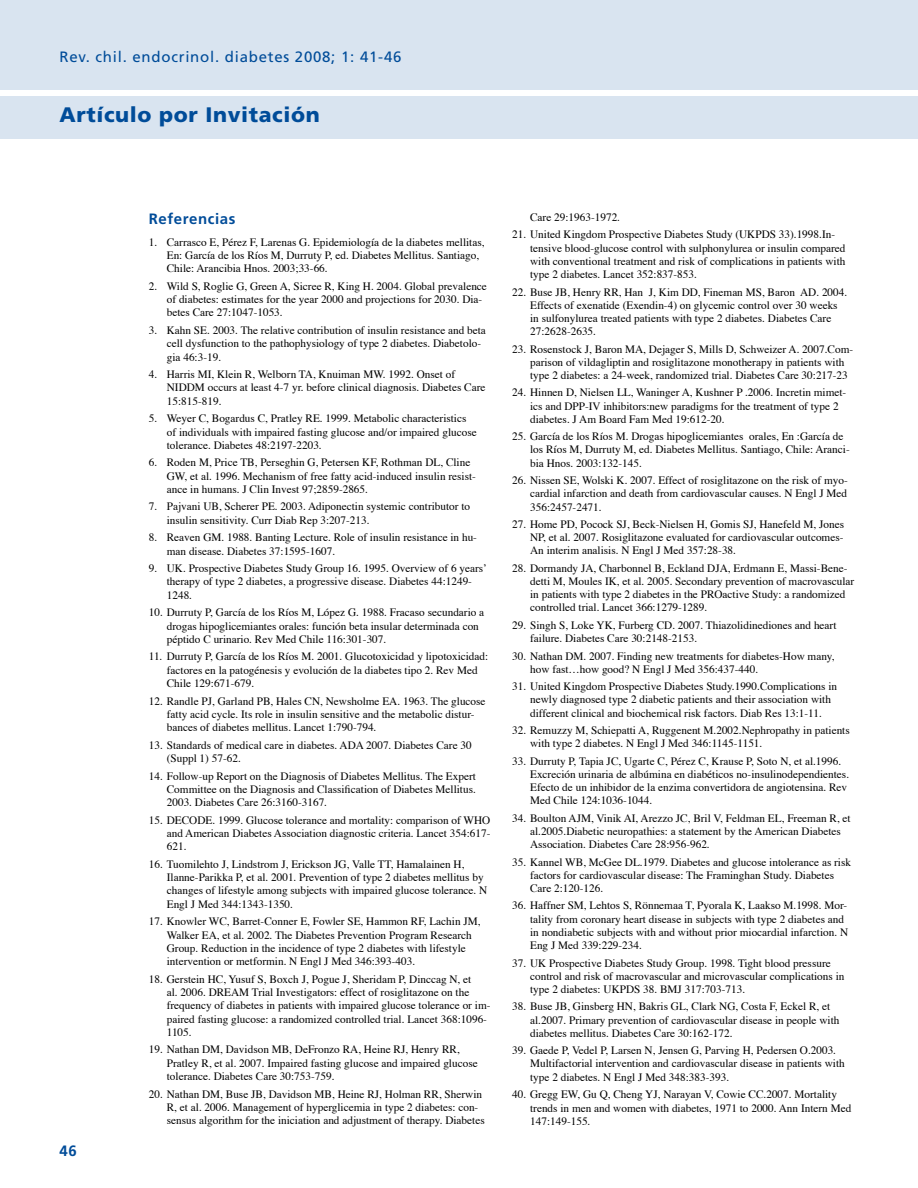
<style>
.page{position:relative;width:918px;height:1188px;background:#fff}
.page>*{position:absolute;margin:0;border:0;box-sizing:border-box;transform-origin:0 0}
.t1{font:900 21px "Frutiger";letter-spacing:.03em;color:#004c99}
.t2{font:15px "Frutiger";letter-spacing:.05em;color:#004c99}
.t3{font:700 15px "Frutiger";letter-spacing:.04em;color:#004c99}
.t4{font:11.25px/13.4px "Times";color:#000}
</style>
<div class="page">
<div style="left:0;top:96px;width:918px;height:42px;background:#d9e4f0"></div>
<div style="left:0;top:0;width:918px;height:90px;background:#d9e4f0"></div>
<h2 class="t2" style="left:60px;top:48px;width:343px">Rev. chil. endocrinol. diabetes 2008; 1: 41-46</h2>
<h1 class="t1" style="left:60px;top:102px;width:262px">Artículo por Invitación</h1>
<h2 class="t3" style="left:60px;top:1142px;width:19px">46</h2>
<h2 class="t3" style="left:149px;top:210px;width:88px">Referencias</h2>
<p class="t4" style="left:167px;top:234px;width:319px;text-indent:-18px">1. Carrasco E, Pérez F, Larenas G. Epidemiología de la diabetes mellitas,<br>En: García de los Ríos M, Durruty P, ed. Diabetes Mellitus. Santiago,<br>Chile: Arancibia Hnos. 2003;33-66.</p>
<p class="t4" style="left:167px;top:278px;width:322px;text-indent:-18px">2. Wild S, Roglie G, Green A, Sicree R, King H. 2004. Global prevalence of diabetes: estimates for the year 2000 and projections for 2030. Dia&shy;betes Care 27:1047-1053.</p>
<p class="t4" style="left:167px;top:323px;width:321px;text-indent:-18px">3. Kahn SE. 2003. The relative contribution of insulin resistance and beta cell dysfunction to the pathophysiology of type 2 diabetes. Diabetolo&shy;gia 46:3-19.</p>
<p class="t4" style="left:167px;top:367px;width:320px;text-indent:-18px">4. Harris MI, Klein R, Welborn TA, Knuiman MW. 1992. Onset of<br>NIDDM occurs at least 4-7 yr. before clinical diagnosis. Diabetes Care<br>15:815-819.</p>
<p class="t4" style="left:167px;top:411px;width:311px;text-indent:-18px">5. Weyer C, Bogardus C, Pratley RE. 1999. Metabolic characteristics of individuals with impaired fasting glucose and/or impaired glucose tolerance. Diabetes 48:2197-2203.</p>
<p class="t4" style="left:167px;top:455px;width:311px;text-indent:-18px">6. Roden M, Price TB, Perseghin G, Petersen KF, Rothman DL, Cline<br>GW, et al. 1996. Mechanism of free fatty acid-induced insulin resist&shy;ance in humans. J Clin Invest 97;2859-2865.</p>
<p class="t4" style="left:167px;top:499px;width:305px;text-indent:-18px">7. Pajvani UB, Scherer PE. 2003. Adiponectin systemic contributor to insulin sensitivity. Curr Diab Rep 3:207-213.</p>
<p class="t4" style="left:167px;top:530px;width:312px;text-indent:-18px">8. Reaven GM. 1988. Banting Lecture. Role of insulin resistance in hu&shy;man disease. Diabetes 37:1595-1607.</p>
<p class="t4" style="left:167px;top:561px;width:322px;text-indent:-18px">9. UK. Prospective Diabetes Study Group 16. 1995. Overview of 6 years’ therapy of type 2 diabetes, a progressive disease. Diabetes 44:1249-<br>1248.</p>
<p class="t4" style="left:167px;top:605px;width:319px;text-indent:-18px">10. Durruty P, García de los Ríos M, López G. 1988. Fracaso secundario a drogas hipoglicemiantes orales: función beta insular determinada con péptido C urinario. Rev Med Chile 116:301-307.</p>
<p class="t4" style="left:167px;top:649px;width:323px;text-indent:-18px">11. Durruty P, García de los Ríos M. 2001. Glucotoxicidad y lipotoxicidad: factores en la patogénesis y evolución de la diabetes tipo 2. Rev Med<br>Chile 129:671-679.</p>
<p class="t4" style="left:167px;top:693px;width:320px;text-indent:-18px">12. Randle PJ, Garland PB, Hales CN, Newsholme EA. 1963. The glucose fatty acid cycle. Its role in insulin sensitive and the metabolic distur&shy;bances of diabetes mellitus. Lancet 1:790-794.</p>
<p class="t4" style="left:167px;top:737px;width:306px;text-indent:-18px">13. Standards of medical care in diabetes. ADA 2007. Diabetes Care 30 (Suppl 1) 57-62.</p>
<p class="t4" style="left:167px;top:768px;width:311px;text-align:justify;text-indent:-18px">14. Follow-up Report on the Diagnosis of Diabetes Mellitus. The Expert Committee on the Diagnosis and Classification of Diabetes Mellitus.<br>2003. Diabetes Care 26:3160-3167.</p>
<p class="t4" style="left:167px;top:812px;width:325px;text-align:justify;text-indent:-18px">15. DECODE. 1999. Glucose tolerance and mortality: comparison of WHO and American Diabetes Association diagnostic criteria. Lancet 354:617- 621.</p>
<p class="t4" style="left:167px;top:856px;width:322px;text-indent:-18px">16. Tuomilehto J, Lindstrom J, Erickson JG, Valle TT, Hamalainen H, Ilanne-Parikka P, et al. 2001. Prevention of type 2 diabetes mellitus by changes of lifestyle among subjects with impaired glucose tolerance. N Engl J Med 344:1343-1350.</p>
<p class="t4" style="left:167px;top:914px;width:315px;text-indent:-18px">17. Knowler WC, Barret-Conner E, Fowler SE, Hammon RF, Lachin JM, Walker EA, et al. 2002. The Diabetes Prevention Program Research Group. Reduction in the incidence of type 2 diabetes with lifestyle intervention or metformin. N Engl J Med 346:393-403.</p>
<p class="t4" style="left:167px;top:971px;width:325px;text-indent:-18px">18. Gerstein HC, Yusuf S, Boxch J, Pogue J, Sheridam P, Dinccag N, et<br>al. 2006. DREAM Trial Investigators: effect of rosiglitazone on the frequency of diabetes in patients with impaired glucose tolerance or im&shy;paired fasting glucose: a randomized controlled trial. Lancet 368:1096- 1105.</p>
<p class="t4" style="left:167px;top:1042px;width:312px;text-indent:-18px">19. Nathan DM, Davidson MB, DeFronzo RA, Heine RJ, Henry RR,<br>Pratley R, et al. 2007. Impaired fasting glucose and impaired glucose tolerance. Diabetes Care 30:753-759.</p>
<p class="t4" style="left:167px;top:1086px;width:319px;text-indent:-18px">20. Nathan DM, Buse JB, Davidson MB, Heine RJ, Holman RR, Sherwin<br>R, et al. 2006. Management of hyperglicemia in type 2 diabetes: con&shy;sensus algorithm for the iniciation and adjustment of therapy. Diabetes</p>
<p class="t4" style="left:530px;top:210px;width:91px">Care 29:1963-1972.</p>
<p class="t4" style="left:530px;top:227px;width:317px;text-indent:-18px">21. United Kingdom Prospective Diabetes Study (UKPDS 33).1998.In&shy;tensive blood-glucose control with sulphonylurea or insulin compared with conventional treatment and risk of complications in patients with type 2 diabetes. Lancet 352:837-853.</p>
<p class="t4" style="left:530px;top:284px;width:319px;text-indent:-18px">22. Buse JB, Henry RR, Han J, Kim DD, Fineman MS, Baron AD. 2004.<br>Effects of exenatide (Exendin-4) on glycemic control over 30 weeks in sulfonylurea treated patients with type 2 diabetes. Diabetes Care 27:2628-2635.</p>
<p class="t4" style="left:530px;top:341px;width:325px;text-indent:-18px">23. Rosenstock J, Baron MA, Dejager S, Mills D, Schweizer A. 2007.Com&shy;parison of vildagliptin and rosiglitazone monotherapy in patients with type 2 diabetes: a 24-week, randomized trial. Diabetes Care 30:217-23</p>
<p class="t4" style="left:530px;top:385px;width:318px;text-indent:-18px">24. Hinnen D, Nielsen LL, Waninger A, Kushner P .2006. Incretin mimet&shy;ics and DPP-IV inhibitors:new paradigms for the treatment of type 2 diabetes. J Am Board Fam Med 19:612-20.</p>
<p class="t4" style="left:530px;top:429px;width:321px;text-indent:-18px">25. García de los Ríos M. Drogas hipoglicemiantes orales, En :García de los Ríos M, Durruty M, ed. Diabetes Mellitus. Santiago, Chile: Aranci&shy;bia Hnos. 2003:132-145.</p>
<p class="t4" style="left:530px;top:473px;width:319px;text-align:justify;text-indent:-18px">26. Nissen SE, Wolski K. 2007. Effect of rosiglitazone on the risk of myo&shy;cardial infarction and death from cardiovascular causes. N Engl J Med 356:2457-2471.</p>
<p class="t4" style="left:530px;top:517px;width:316px;text-align:justify;text-indent:-18px">27. Home PD, Pocock SJ, Beck-Nielsen H, Gomis SJ, Hanefeld M, Jones NP, et al. 2007. Rosiglitazone evaluated for cardiovascular outcomes-An interim analisis. N Engl J Med 357:28-38.</p>
<p class="t4" style="left:530px;top:561px;width:326px;text-indent:-18px">28. Dormandy JA, Charbonnel B, Eckland DJA, Erdmann E, Massi-Bene&shy;detti M, Moules IK, et al. 2005. Secondary prevention of macrovascular in patients with type 2 diabetes in the PROactive Study: a randomized controlled trial. Lancet 366:1279-1289.</p>
<p class="t4" style="left:530px;top:618px;width:308px;text-indent:-18px">29. Singh S, Loke YK, Furberg CD. 2007. Thiazolidinediones and heart failure. Diabetes Care 30:2148-2153.</p>
<p class="t4" style="left:530px;top:648px;width:306px;text-indent:-18px">30. Nathan DM. 2007. Finding new treatments for diabetes-How many, how fast…how good? N Engl J Med 356:437-440.</p>
<p class="t4" style="left:530px;top:679px;width:309px;text-indent:-18px">31. United Kingdom Prospective Diabetes Study.1990.Complications in newly diagnosed type 2 diabetic patients and their association with different clinical and biochemical risk factors. Diab Res 13:1-11.</p>
<p class="t4" style="left:530px;top:723px;width:321px;text-indent:-18px">32. Remuzzy M, Schiepatti A, Ruggenent M.2002.Nephropathy in patients with type 2 diabetes. N Engl J Med 346:1145-1151.</p>
<p class="t4" style="left:530px;top:753px;width:321px;text-indent:-18px">33. Durruty P, Tapia JC, Ugarte C, Pérez C, Krause P, Soto N, et al.1996.<br>Excreción urinaria de albúmina en diabéticos no-insulinodependientes.<br>Efecto de un inhibidor de la enzima convertidora de angiotensina. Rev Med Chile 124:1036-1044.</p>
<p class="t4" style="left:530px;top:810px;width:322px;text-indent:-18px">34. Boulton AJM, Vinik AI, Arezzo JC, Bril V, Feldman EL, Freeman R, et al.2005.Diabetic neuropathies: a statement by the American Diabetes<br>Association. Diabetes Care 28:956-962.</p>
<p class="t4" style="left:530px;top:854px;width:322px;text-indent:-18px">35. Kannel WB, McGee DL.1979. Diabetes and glucose intolerance as risk factors for cardiovascular disease: The Framinghan Study. Diabetes<br>Care 2:120-126.</p>
<p class="t4" style="left:530px;top:898px;width:320px;text-indent:-18px">36. Haffner SM, Lehtos S, Rönnemaa T, Pyorala K, Laakso M.1998. Mor&shy;tality from coronary heart disease in subjects with type 2 diabetes and in nondiabetic subjects with and without prior miocardial infarction. N Eng J Med 339:229-234.</p>
<p class="t4" style="left:530px;top:955px;width:316px;text-indent:-18px">37. UK Prospective Diabetes Study Group. 1998. Tight blood pressure control and risk of macrovascular and microvascular complications in type 2 diabetes: UKPDS 38. BMJ 317:703-713.</p>
<p class="t4" style="left:530px;top:999px;width:311px;text-indent:-18px">38. Buse JB, Ginsberg HN, Bakris GL, Clark NG, Costa F, Eckel R, et al.2007. Primary prevention of cardiovascular disease in people with diabetes mellitus. Diabetes Care 30:162-172.</p>
<p class="t4" style="left:530px;top:1043px;width:316px;text-indent:-18px">39. Gaede P, Vedel P, Larsen N, Jensen G, Parving H, Pedersen O.2003.<br>Multifactorial intervention and cardiovascular disease in patients with type 2 diabetes. N Engl J Med 348:383-393.</p>
<p class="t4" style="left:530px;top:1087px;width:323px;text-indent:-18px">40. Gregg EW, Gu Q, Cheng YJ, Narayan V, Cowie CC.2007. Mortality trends in men and women with diabetes, 1971 to 2000. Ann Intern Med<br>147:149-155.</p>
</div>
